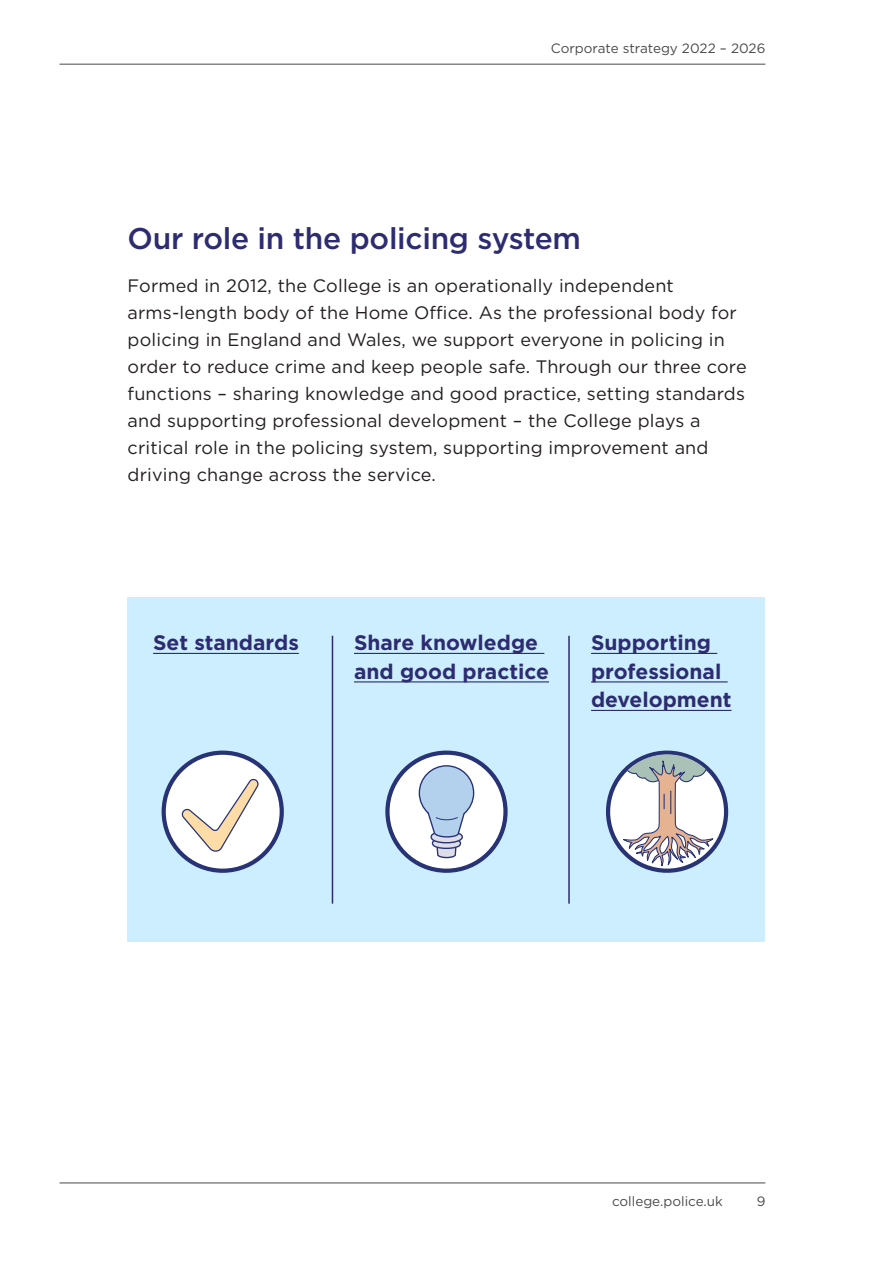
<style>
.page{position:relative;width:893px;height:1263px;background:#fff}
.page>*{position:absolute;margin:0;border:0;box-sizing:border-box;transform-origin:0 0}
.Subhead_1{font:500 30px "Gotham";letter-spacing:-.01em;color:#2e2c70}
.t1{font:700 21px/28.5px "Gotham";color:#2e2c70}
.Body_text{font:18px/27px "Gotham";letter-spacing:.01em;color:#231f20}
.t2{font:13.5px "Gotham";color:#4a4a4a}
</style>
<div class="page">
<div style="left:128px;top:597px;width:637px;height:345px;background:#cef"></div>
<div style="left:164px;top:753px;width:118px;height:118px;background:#fff;border-radius:50%"></div>
<div style="left:162px;top:750px;width:122px;height:123px;border:4px solid #283376;border-radius:50%"></div>
<svg style="left:181px;top:779px;width:78px;height:73px"></svg>
<div style="left:387px;top:753px;width:118px;height:118px;background:#fff;border-radius:50%"></div>
<div style="left:385px;top:750px;width:123px;height:123px;border:4px solid #283376;border-radius:50%"></div>
<svg style="left:418px;top:765px;width:57px;height:94px"></svg>
<svg style="left:606px;top:750px;width:122px;height:123px"></svg>
<hr style="left:332px;top:636px;width:1px;height:268px;background:#2e2c70">
<hr style="left:568px;top:636px;width:2px;height:268px;background:#2e2c70">
<hr style="left:153px;top:653px;width:146px;height:1px;background:#2e2c70">
<hr style="left:354px;top:653px;width:190px;height:1px;background:#2e2c70">
<hr style="left:354px;top:681px;width:195px;height:1px;background:#2e2c70">
<hr style="left:591px;top:653px;width:126px;height:1px;background:#2e2c70">
<hr style="left:591px;top:681px;width:137px;height:1px;background:#2e2c70">
<hr style="left:591px;top:710px;width:140px;height:1px;background:#2e2c70">
<hr style="left:60px;top:1182px;width:705px;height:1px;background:#4a4a4a">
<hr style="left:60px;top:64px;width:705px;height:1px;background:#4a4a4a">
<p class="t2" style="left:551px;top:40px;width:216px">Corporate strategy 2022 – 2026</p>
<h2 class="Subhead_1" style="left:128px;top:219px;width:455px">Our role in the policing system</h2>
<p class="Body_text" style="left:128px;top:272px;width:621px">Formed in 2012, the College is an operationally independent arms-length body of the Home Office. As the professional body for policing in England and Wales, we support everyone in policing in order to reduce crime and keep people safe. Through our three core functions – sharing knowledge and good practice, setting standards and supporting professional development – the College plays a critical role in the policing system, supporting improvement and driving change across the service.</p>
<p class="t1" style="left:153px;top:629px;width:147px">Set standards</p>
<p class="t1" style="left:354px;top:629px;width:196px">Share knowledge and good practice</p>
<p class="t1" style="left:591px;top:629px;width:142px">Supporting professional development</p>
<p class="t2" style="left:612px;top:1193px;width:112px">college.police.uk</p>
<p class="t2" style="left:757px;top:1193px;width:10px">9</p>
</div>
